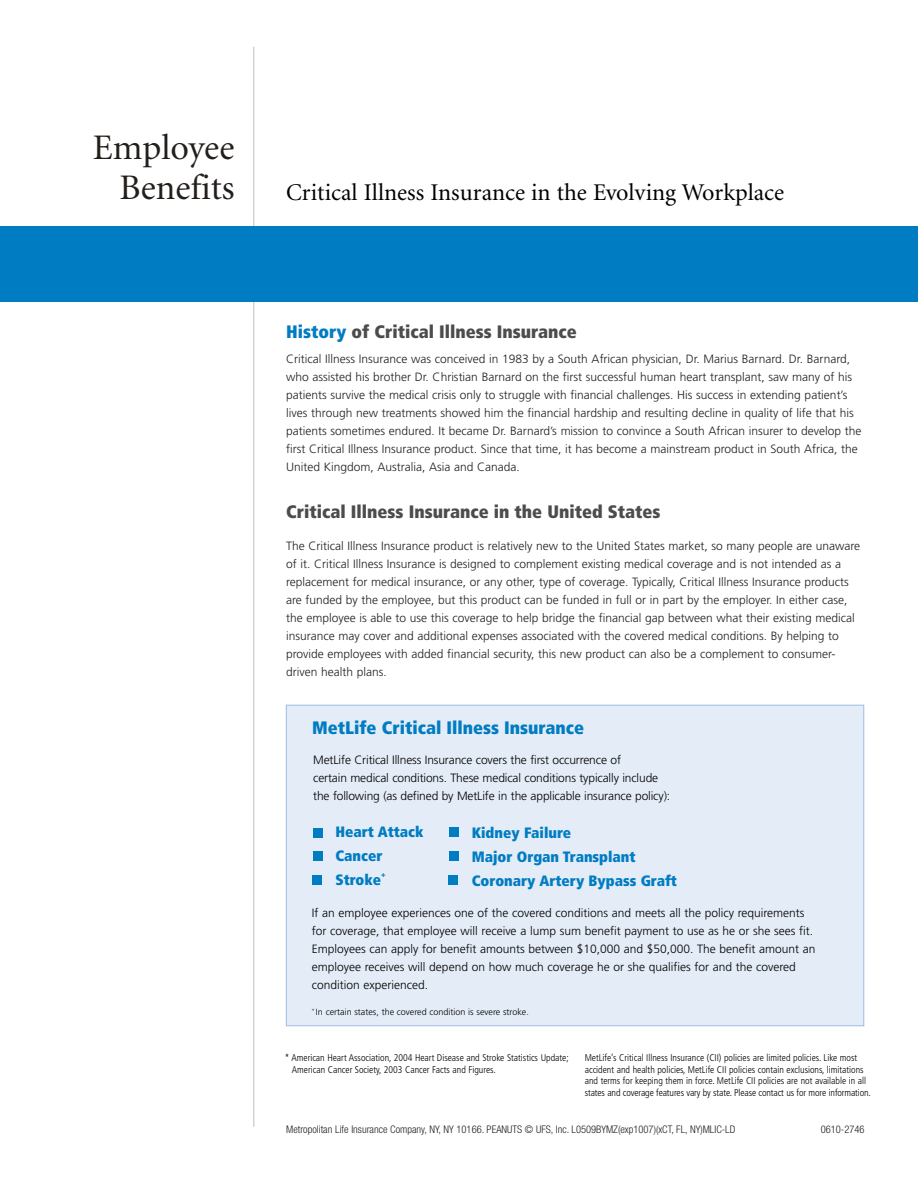
<style>
.page{position:relative;width:918px;height:1188px;background:#fff}
.page>*{position:absolute;margin:0;border:0;box-sizing:border-box;transform-origin:0 0}
.t1{font:36px/40.5px "Minion";color:#241e1b;text-align:right}
.t2{font:24px "Minion";color:#000}
.t3{font:900 condensed 18px "Frutiger";color:#4b4c4d}
.t4{font:900 condensed 18px "Frutiger";color:#007cc2}
.t5{font:900 condensed 15px/24px "Frutiger";color:#007cc2}
.t6{font:300 12px/18px "Frutiger";color:#231f20}
.t7{font:300 12px/18px "Frutiger";color:#000}
.t8{font:300 condensed 10.5px "Helvetica Neue";color:#231f20}
.t9{font:300 condensed 9.75px/11.6px "Frutiger";color:#000}
.t10{font:300 9px "Frutiger";color:#000}
.t11{font:900 condensed 7.5px "Frutiger";color:#007cc2}
.s1{color:#007cc2}
</style>
<div class="page">
<div style="left:286px;top:705px;width:578px;height:321px;background:#e4ecf7"></div>
<hr style="left:253px;top:47px;width:1px;height:1080px;background:#bcbdc0">
<div style="left:313px;top:828px;width:10px;height:9px;background:#007cc2"></div>
<div style="left:313px;top:851px;width:10px;height:10px;background:#007cc2"></div>
<div style="left:449px;top:828px;width:9px;height:9px;background:#007cc2"></div>
<div style="left:449px;top:852px;width:9px;height:9px;background:#007cc2"></div>
<div style="left:312px;top:875px;width:10px;height:9px;background:#007cc2"></div>
<div style="left:448px;top:876px;width:10px;height:9px;background:#007cc2"></div>
<div style="left:0;top:226px;width:918px;height:76px;background:#007cc2"></div>
<h1 class="t1" style="left:93px;top:130px;width:143px">Employee<br>Benefits</h1>
<h2 class="t2" style="left:286px;top:183px;width:499px">Critical Illness Insurance in the Evolving Workplace</h2>
<h3 class="t3" style="left:286px;top:324px;width:292px"><span class="s1">History</span> of Critical Illness Insurance</h3>
<p class="t6" style="left:286px;top:351px;width:577px">Critical Illness Insurance was conceived in 1983 by a South African physician, Dr. Marius Barnard. Dr. Barnard, who assisted his brother Dr. Christian Barnard on the first successful human heart transplant, saw many of his patients survive the medical crisis only to struggle with financial challenges. His success in extending patient’s lives through new treatments showed him the financial hardship and resulting decline in quality of life that his patients sometimes endured. It became Dr. Barnard’s mission to convince a South African insurer to develop the first Critical Illness Insurance product. Since that time, it has become a mainstream product in South Africa, the United Kingdom, Australia, Asia and Canada.</p>
<h3 class="t3" style="left:286px;top:504px;width:376px">Critical Illness Insurance in the United States</h3>
<p class="t6" style="left:286px;top:538px;width:576px">The Critical Illness Insurance product is relatively new to the United States market, so many people are unaware of it. Critical Illness Insurance is designed to complement existing medical coverage and is not intended as a replacement for medical insurance, or any other, type of coverage. Typically, Critical Illness Insurance products are funded by the employee, but this product can be funded in full or in part by the employer. In either case, the employee is able to use this coverage to help bridge the financial gap between what their existing medical insurance may cover and additional expenses associated with the covered medical conditions. By helping to provide employees with added financial security, this new product can also be a complement to consumer&shy;driven health plans.</p>
<h3 class="t4" style="left:312px;top:721px;width:273px">MetLife Critical Illness Insurance</h3>
<p class="t7" style="left:313px;top:752px;width:359px">MetLife Critical Illness Insurance covers the first occurrence of<br>certain medical conditions. These medical conditions typically include the following (as defined by MetLife in the applicable insurance policy):</p>
<p class="t5" style="left:335px;top:821px;width:90px">Heart Attack<br>Cancer<br>Stroke</p>
<p class="t11" style="left:381px;top:871px;width:6px">+</p>
<p class="t5" style="left:472px;top:822px;width:207px">Kidney Failure<br>Major Organ Transplant<br>Coronary Artery Bypass Graft</p>
<p class="t7" style="left:312px;top:905px;width:505px">If an employee experiences one of the covered conditions and meets all the policy requirements for coverage, that employee will receive a lump sum benefit payment to use as he or she sees fit.<br>Employees can apply for benefit amounts between $10,000 and $50,000. The benefit amount an employee receives will depend on how much coverage he or she qualifies for and the covered condition experienced.</p>
<p class="t10" style="left:312px;top:1008px;width:219px"><sup>+</sup> In certain states, the covered condition is severe stroke.</p>
<p class="t9" style="left:292px;top:1053px;width:278px;text-indent:-7px">* American Heart Association, 2004 Heart Disease and Stroke Statistics Update;<br>American Cancer Society, 2003 Cancer Facts and Figures.</p>
<p class="t9" style="left:585px;top:1053px;width:288px">MetLife’s Critical Illness Insurance (CII) policies are limited policies. Like most accident and health policies, MetLife CII policies contain exclusions, limitations and terms for keeping them in force. MetLife CII policies are not available in all states and coverage features vary by state. Please contact us for more information.</p>
<p class="t8" style="left:286px;top:1125px;width:451px">Metropolitan Life Insurance Company, NY, NY 10166. PEANUTS © UFS, Inc. L0509BYMZ(exp1007)(xCT, FL, NY)MLIC-LD</p>
<p class="t8" style="left:821px;top:1125px;width:45px">0610-2746</p>
</div>
